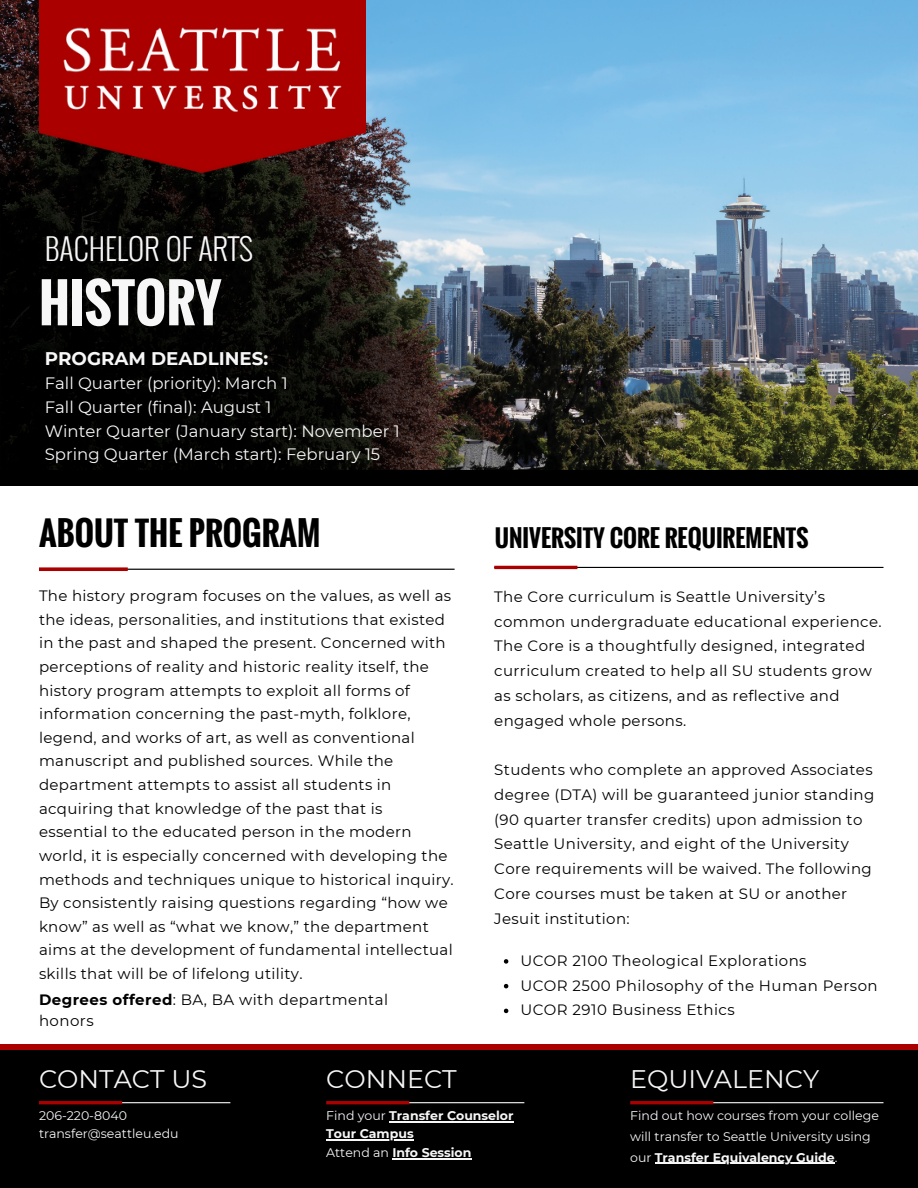
<style>
.page{position:relative;width:918px;height:1188px;background:#fff}
.page>*{position:absolute;margin:0;border:0;box-sizing:border-box;transform-origin:0 0}
.t1{font:700 52.5px "Oswald";color:#f7f7f7}
.t2{font:700 32.4px "Oswald";color:#000}
.t3{font:300 29.85px "Oswald";color:#f7f7f7}
.t4{font:25.35px "Montserrat";color:#f7f7f7}
.t5{font:700 23.4px "Oswald";color:#000}
.t6{font:700 18.3px "Montserrat";color:#f7f7f7}
.t7{font:16.5px/23.7px "Montserrat";color:#f7f7f7}
.t8{font:15px/23.7px "Montserrat";letter-spacing:.02em;color:#000}
.t9{font:12.45px/20.9px "Montserrat";color:#f7f7f7}
.t10{font:700 12.45px "Montserrat";color:#f7f7f7}
.s1{font-weight:700}
.s2{font-weight:400}
</style>
<div class="page">
<img style="left:0;top:0;width:918px;height:470px">
<div style="left:0;top:470px;width:918px;height:15px;background:#000"></div>
<div style="left:0;top:1047px;width:918px;height:141px;background:#000"></div>
<div style="left:0;top:1045px;width:918px;height:5px;background:#a00"></div>
<hr style="left:39px;top:569px;width:416px;height:1px;background:#000">
<svg style="left:39px;top:567px;width:89px;height:4px"></svg>
<hr style="left:41px;top:1102px;width:189px;height:1px;background:#f7f7f7">
<hr style="left:39px;top:1101px;width:83px;height:3px;background:#a00">
<hr style="left:328px;top:1102px;width:196px;height:1px;background:#f7f7f7">
<hr style="left:326px;top:1101px;width:83px;height:3px;background:#a00">
<hr style="left:389px;top:1121px;width:125px;height:1px;background:#f7f7f7">
<hr style="left:326px;top:1139px;width:88px;height:1px;background:#f7f7f7">
<hr style="left:392px;top:1158px;width:80px;height:1px;background:#f7f7f7">
<hr style="left:632px;top:1102px;width:252px;height:1px;background:#f7f7f7">
<hr style="left:630px;top:1101px;width:83px;height:3px;background:#a00">
<hr style="left:655px;top:1163px;width:180px;height:1px;background:#f7f7f7">
<img style="left:39px;top:0;width:326px;height:176px">
<hr style="left:494px;top:567px;width:390px;height:1px;background:#000">
<hr style="left:494px;top:566px;width:83px;height:3px;background:#a00">
<svg style="left:504px;top:959px;width:4px;height:5px"></svg>
<svg style="left:504px;top:984px;width:4px;height:4px"></svg>
<svg style="left:504px;top:1009px;width:4px;height:4px"></svg>
<p class="t3" style="left:45px;top:225px;width:210px">BACHELOR OF ARTS</p>
<h5 class="t1" style="left:39px;top:263px;width:184px">HISTORY</h5>
<p class="t6" style="left:45px;top:347px;width:225px">PROGRAM DEADLINES:</p>
<p class="t7" style="left:45px;top:372px;width:356px">Fall Quarter (priority): March 1<br>Fall Quarter (final): August 1<br>Winter Quarter (January start): November 1<br>Spring Quarter (March start): February 15</p>
<p class="t2" style="left:39px;top:508px;width:283px">ABOUT THE PROGRAM</p>
<p class="t8" style="left:39px;top:584px;width:416px">The history program focuses on the values, as well as the ideas, personalities, and institutions that existed in the past and shaped the present. Concerned with perceptions of reality and historic reality itself, the history program attempts to exploit all forms of information concerning the past-myth, folklore, legend, and works of art, as well as conventional manuscript and published sources. While the department attempts to assist all students in acquiring that knowledge of the past that is essential to the educated person in the modern world, it is especially concerned with developing the methods and techniques unique to historical inquiry.<br>By consistently raising questions regarding “how we know” as well as “what we know,” the department aims at the development of fundamental intellectual skills that will be of lifelong utility.</p>
<p class="t8" style="left:39px;top:989px;width:351px;line-height:21.3px"><span class="s1">Degrees offered</span>: BA, BA with departmental honors</p>
<h1 class="t4" style="left:39px;top:1063px;width:170px">CONTACT US</h1>
<p class="t4" style="left:326px;top:1063px;width:132px">CONNECT</p>
<h5 class="t5" style="left:495px;top:520px;width:315px">UNIVERSITY CORE REQUIREMENTS</h5>
<p class="t8" style="left:494px;top:584px;width:389px;line-height:24.8px">The Core curriculum is Seattle University’s common undergraduate educational experience.<br>The Core is a thoughtfully designed, integrated curriculum created to help all SU students grow as scholars, as citizens, and as reflective and engaged whole persons.</p>
<p class="t8" style="left:494px;top:757px;width:382px;line-height:24.8px">Students who complete an approved Associates degree (DTA) will be guaranteed junior standing (90 quarter transfer credits) upon admission to Seattle University, and eight of the University Core requirements will be waived. The following Core courses must be taken at SU or another Jesuit institution:</p>
<p class="t8" style="left:520px;top:949px;width:288px">UCOR 2100 Theological Explorations</p>
<h5 class="t8" style="left:520px;top:973px;width:359px">UCOR 2500 Philosophy of the Human Person</h5>
<p class="t8" style="left:520px;top:998px;width:216px">UCOR 2910 Business Ethics</p>
<p class="t4" style="left:630px;top:1063px;width:190px">EQUIVALENCY</p>
<p class="t9" style="left:39px;top:1105px;width:89px">206-220-8040</p>
<h3 class="t9" style="left:39px;top:1124px;width:141px">transfer@seattleu.edu</h3>
<h2 class="t10" style="left:326px;top:1108px;width:189px"><span class="s2">Find your</span> Transfer Counselor</h2>
<h4 class="t10" style="left:326px;top:1126px;width:89px">Tour Campus</h4>
<p class="t10" style="left:326px;top:1145px;width:147px"><span class="s2">Attend an</span> Info Session</p>
<h6 class="t9" style="left:630px;top:1105px;width:250px">Find out how courses from your college will transfer to Seattle University using our <span class="s1">Transfer Equivalency Guide</span>.</h6>
</div>
